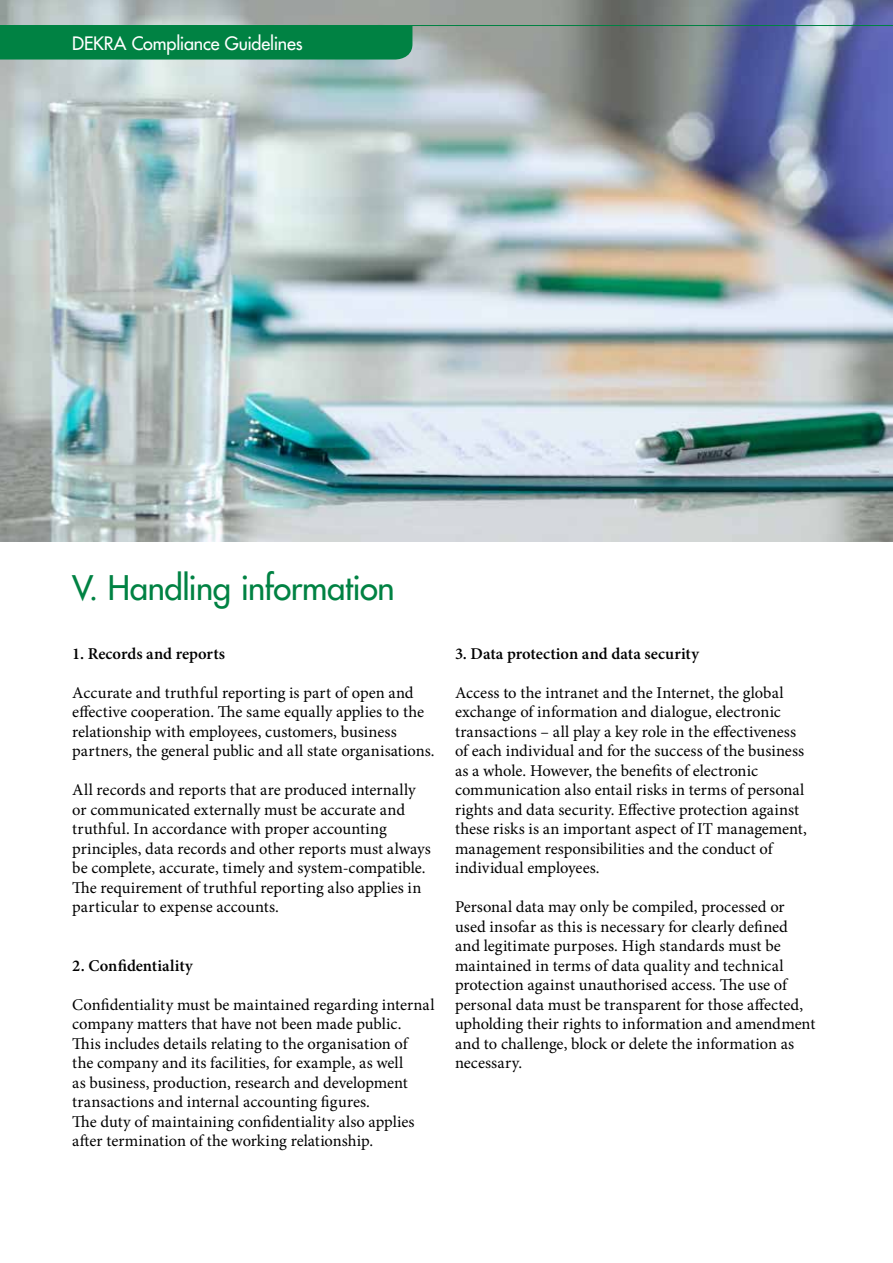
<style>
.page{position:relative;width:893px;height:1263px;background:#fff}
.page>*{position:absolute;margin:0;border:0;box-sizing:border-box;transform-origin:0 0}
.t1{font:500 33px "Futura Std";letter-spacing:-.015em;color:#008243}
.t2{font:500 18px "Futura Std";letter-spacing:-.01em;color:#fff}
.t3{font:16.5px/19.5px "Minion Pro";letter-spacing:.005em;color:#000}
.t4{font:600 16.5px "Minion Pro";letter-spacing:.005em;color:#000}
</style>
<div class="page">
<img style="left:0;top:0;width:893px;height:541px">
<div style="left:0;top:26px;width:412px;height:34px;background:#008243"></div>
<hr style="left:0;top:25px;width:893px;height:1px;background:#008243">
<p class="t2" style="left:72px;top:32px;width:232px">DEKRA Compliance Guidelines</p>
<h1 class="t1" style="left:72px;top:567px;width:324px">V. Handling information</h1>
<p class="t4" style="left:72px;top:643px;width:154px">1. Records and reports</p>
<p class="t3" style="left:72px;top:683px;width:364px">Accurate and truthful reporting is part of open and effective cooperation. The same equally applies to the relationship with employees, customers, business partners, the general public and all state organisations.</p>
<p class="t3" style="left:72px;top:780px;width:360px">All records and reports that are produced internally or communicated externally must be accurate and truthful. In accordance with proper accounting principles, data records and other reports must always be complete, accurate, timely and system-compatible.<br>The requirement of truthful reporting also applies in particular to expense accounts.</p>
<p class="t4" style="left:72px;top:955px;width:122px">2. Confidentiality</p>
<p class="t3" style="left:72px;top:995px;width:364px">Confidentiality must be maintained regarding internal company matters that have not been made public.<br>This includes details relating to the organisation of<br>the company and its facilities, for example, as well<br>as business, production, research and development transactions and internal accounting figures.<br>The duty of maintaining confidentiality also applies after termination of the working relationship.</p>
<p class="t4" style="left:455px;top:643px;width:246px">3. Data protection and data security</p>
<p class="t3" style="left:455px;top:683px;width:353px">Access to the intranet and the Internet, the global exchange of information and dialogue, electronic transactions – all play a key role in the effectiveness of each individual and for the success of the business as a whole. However, the benefits of electronic communication also entail risks in terms of personal rights and data security. Effective protection against these risks is an important aspect of IT management, management responsibilities and the conduct of individual employees.</p>
<p class="t3" style="left:455px;top:897px;width:362px">Personal data may only be compiled, processed or used insofar as this is necessary for clearly defined and legitimate purposes. High standards must be maintained in terms of data quality and technical protection against unauthorised access. The use of personal data must be transparent for those affected, upholding their rights to information and amendment and to challenge, block or delete the information as necessary.</p>
</div>
